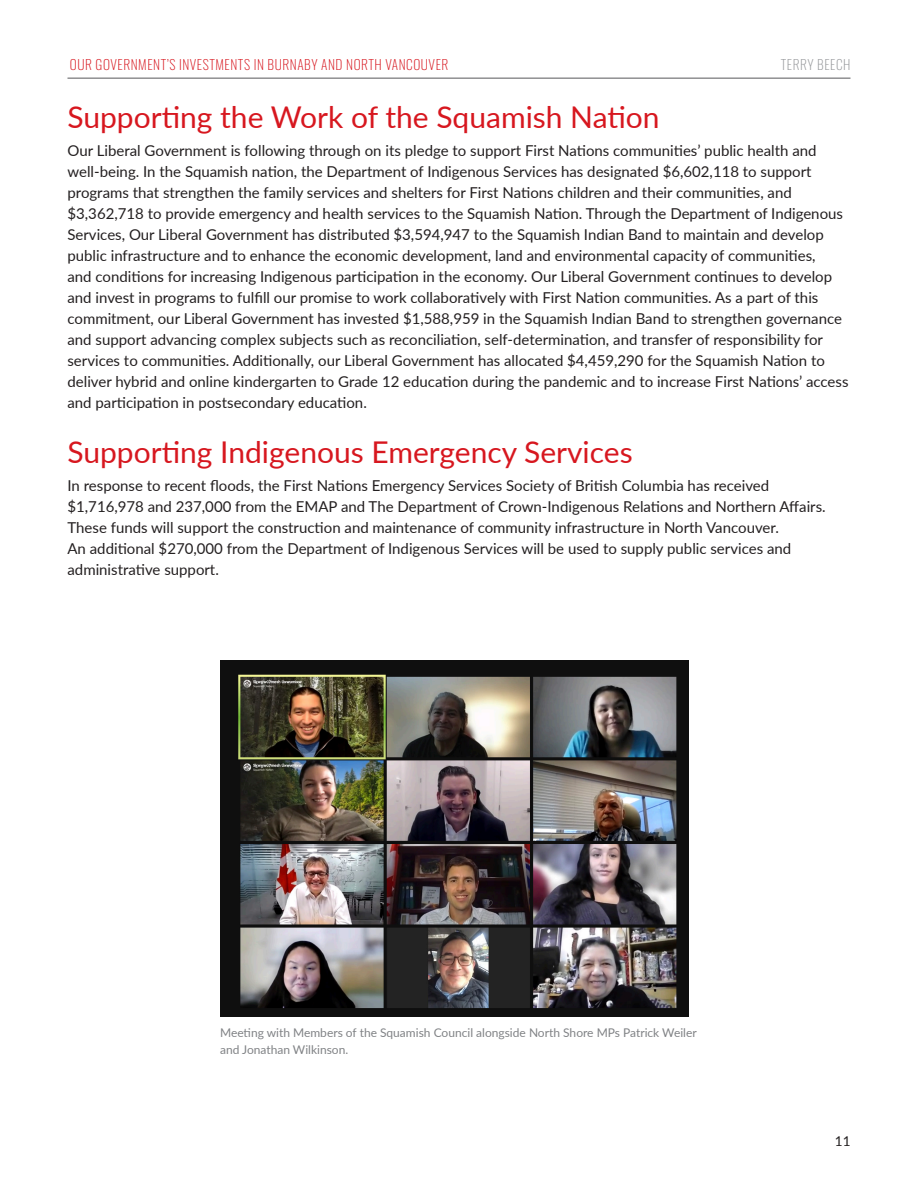
<style>
.page{position:relative;width:918px;height:1188px;background:#fff}
.page>*{position:absolute;margin:0;border:0;box-sizing:border-box;transform-origin:0 0}
.Body{font:30px "Lato";color:#d7171f}
.Body-2{font:15px/21px "Lato";color:#231f20}
.t1{font:200 13.5px "Oswald";letter-spacing:.04em;color:#d7171f}
.t2{font:200 13.5px "Oswald";letter-spacing:.04em;color:#95979a}
.t3{font:13.5px "Lato";color:#231f20}
.t4{font:12px/16.5px "Lato";color:#808285}
</style>
<div class="page">
<hr style="left:68px;top:78px;width:782px;height:1px;background:#57585a">
<img style="left:220px;top:660px;width:468px;height:357px">
<p class="t1" style="left:70px;top:53px;width:380px">OUR GOVERNMENT’S INVESTMENTS IN BURNABY AND NORTH VANCOUVER</p>
<p class="t2" style="left:781px;top:53px;width:71px">TERRY BEECH</p>
<p class="Body" style="left:68px;top:95px;width:594px">Supporting the Work of the Squamish Nation</p>
<p class="Body-2" style="left:68px;top:139px;width:783px">Our Liberal Government is following through on its pledge to support First Nations communities’ public health and well-being. In the Squamish nation, the Department of Indigenous Services has designated $6,602,118 to support programs that strengthen the family services and shelters for First Nations children and their communities, and $3,362,718 to provide emergency and health services to the Squamish Nation. Through the Department of Indigenous Services, Our Liberal Government has distributed $3,594,947 to the Squamish Indian Band to maintain and develop public infrastructure and to enhance the economic development, land and environmental capacity of communities,<br>and conditions for increasing Indigenous participation in the economy. Our Liberal Government continues to develop and invest in programs to fulfill our promise to work collaboratively with First Nation communities. As a part of this commitment, our Liberal Government has invested $1,588,959 in the Squamish Indian Band to strengthen governance and support advancing complex subjects such as reconciliation, self-determination, and transfer of responsibility for services to communities. Additionally, our Liberal Government has allocated $4,459,290 for the Squamish Nation to deliver hybrid and online kindergarten to Grade 12 education during the pandemic and to increase First Nations’ access and participation in postsecondary education.</p>
<p class="Body" style="left:68px;top:431px;width:567px">Supporting Indigenous Emergency Services</p>
<p class="Body-2" style="left:68px;top:474px;width:760px">In response to recent floods, the First Nations Emergency Services Society of British Columbia has received $1,716,978 and 237,000 from the EMAP and The Department of Crown-Indigenous Relations and Northern Affairs.<br>These funds will support the construction and maintenance of community infrastructure in North Vancouver.<br>An additional $270,000 from the Department of Indigenous Services will be used to supply public services and administrative support.</p>
<p class="t4" style="left:220px;top:1024px;width:478px">Meeting with Members of the Squamish Council alongside North Shore MPs Patrick Weiler and Jonathan Wilkinson.</p>
<p class="t3" style="left:835px;top:1131px;width:17px">11</p>
</div>
